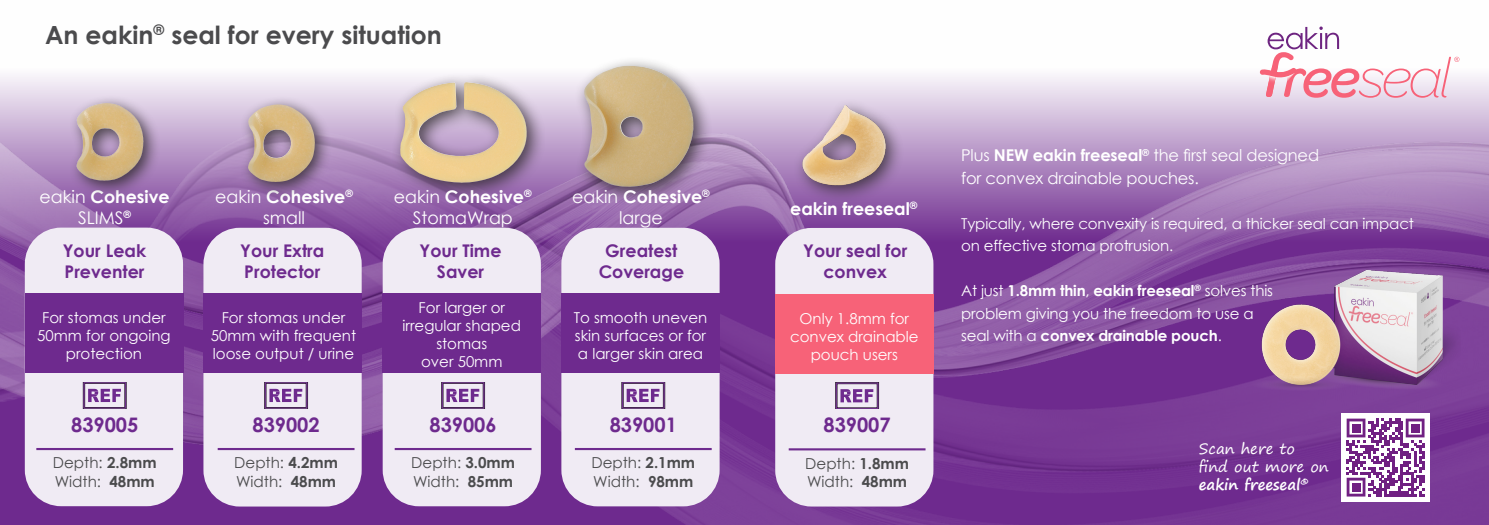
<style>
.page{position:relative;width:1489px;height:525px;background:#fff}
.page>*{position:absolute;margin:0;border:0;box-sizing:border-box;transform-origin:0 0}
.t1{font:700 25px "Century Gothic";color:#4b4b4d}
.t2{font:700 20px "Century Gothic";color:#6e2a8e}
.t3{font:700 17.38px/20.9px "Century Gothic";color:#6e2a8e}
.t4{font:700 17.38px "Century Gothic";color:#fff}
.t5{font:17.38px "Century Gothic";color:#fff}
.t6{font:16.25px "Century Gothic";letter-spacing:-.01em;color:#fff}
.t7{font:15.12px "Century Gothic";color:#4b4b4d}
.t8{font:15px/18px "Century Gothic";color:#fff;text-align:center}
.t9{font:700 15px "Century Gothic";letter-spacing:-.01em;color:#fff}
.t10{font:15px "Segoe Print";color:#fff}
.t11{font:700 15px "Segoe Print";color:#fff}
.s1{font-weight:400}
.s2{font-weight:700}
</style>
<div class="page">
<img style="left:0;top:58px;width:1488px;height:466px">
<div style="left:69px;top:94px;width:91px;height:103px;background:#231f20;opacity:.75"></div>
<img style="left:76px;top:103px;width:67px;height:77px">
<div style="left:390px;top:72px;width:156px;height:130px;background:#231f20;opacity:.75"></div>
<img style="left:400px;top:82px;width:128px;height:101px">
<div style="left:574px;top:56px;width:138px;height:150px;background:#231f20;opacity:.75"></div>
<img style="left:584px;top:66px;width:109px;height:120px">
<div style="left:25px;top:227px;width:158px;height:279px;background:#f0ebf4;border-radius:36px"></div>
<svg style="left:82px;top:382px;width:45px;height:26px"></svg>
<hr style="left:36px;top:447px;width:137px;height:3px;background:#6e2a8e">
<div style="left:25px;top:293px;width:159px;height:80px;background:#6e2a8e"></div>
<div style="left:203px;top:228px;width:158px;height:278px;background:#f0ebf4;border-radius:36px"></div>
<svg style="left:264px;top:382px;width:44px;height:26px"></svg>
<hr style="left:218px;top:447px;width:136px;height:3px;background:#6e2a8e">
<div style="left:203px;top:293px;width:158px;height:80px;background:#6e2a8e"></div>
<div style="left:382px;top:227px;width:159px;height:279px;background:#f0ebf4;border-radius:36px"></div>
<svg style="left:441px;top:382px;width:45px;height:26px"></svg>
<hr style="left:394px;top:447px;width:137px;height:3px;background:#6e2a8e">
<div style="left:382px;top:293px;width:159px;height:80px;background:#6e2a8e"></div>
<div style="left:561px;top:228px;width:158px;height:278px;background:#f0ebf4;border-radius:36px"></div>
<svg style="left:621px;top:382px;width:45px;height:26px"></svg>
<hr style="left:575px;top:447px;width:136px;height:3px;background:#6e2a8e">
<div style="left:561px;top:293px;width:158px;height:80px;background:#6e2a8e"></div>
<div style="left:240px;top:96px;width:92px;height:103px;background:#231f20;opacity:.75"></div>
<img style="left:248px;top:104px;width:67px;height:78px">
<svg style="left:1259px;top:27px;width:200px;height:71px"></svg>
<div style="left:792px;top:97px;width:112px;height:106px;background:#231f20;opacity:.75"></div>
<img style="left:797px;top:103px;width:95px;height:88px">
<div style="left:775px;top:228px;width:158px;height:278px;background:#f0ebf4;border-radius:36px"></div>
<svg style="left:835px;top:382px;width:45px;height:26px"></svg>
<hr style="left:788px;top:448px;width:137px;height:2px;background:#6e2a8e">
<div style="left:775px;top:294px;width:158px;height:79px;background:#f76278"></div>
<img style="left:1243px;top:242px;width:217px;height:174px">
<div style="left:1341px;top:413px;width:88px;height:88px;background:#fff"></div>
<svg style="left:1346px;top:418px;width:78px;height:78px"></svg>
<div style="left:1351px;top:424px;width:8px;height:8px;background:#702082"></div>
<div style="left:1410px;top:424px;width:8px;height:8px;background:#702082"></div>
<div style="left:1351px;top:483px;width:8px;height:8px;background:#702082"></div>
<p class="t1" style="left:45px;top:16px;width:398px">An eakin<sup>®</sup> seal for every situation</p>
<p class="t4" style="left:40px;top:183px;width:132px"><span class="s1">eakin</span> Cohesive</p>
<p class="t5" style="left:78px;top:205px;width:54px">SLIMS<sup>®</sup></p>
<p class="t3" style="left:63px;top:239px;width:85px">Your Leak<br>Preventer</p>
<p class="t8" style="left:37px;top:308px;width:135px">For stomas under<br>50mm for ongoing protection</p>
<p class="t4" style="left:215px;top:183px;width:139px"><span class="s1">eakin</span> Cohesive<sup>®</sup></p>
<p class="t5" style="left:263px;top:205px;width:44px">small</p>
<p class="t3" style="left:240px;top:239px;width:86px">Your Extra</p>
<p class="t3" style="left:244px;top:260px;width:78px">Protector</p>
<p class="t8" style="left:211px;top:308px;width:147px">For stomas under<br>50mm with frequent loose output / urine</p>
<p class="t4" style="left:394px;top:183px;width:139px"><span class="s1">eakin</span> Cohesive<sup>®</sup></p>
<p class="t5" style="left:413px;top:205px;width:102px">StomaWrap</p>
<p class="t3" style="left:419px;top:239px;width:83px">Your Time</p>
<p class="t3" style="left:437px;top:260px;width:49px">Saver</p>
<p class="t8" style="left:402px;top:298px;width:120px">For larger or irregular shaped stomas</p>
<p class="t8" style="left:421px;top:352px;width:83px">over 50mm</p>
<p class="t4" style="left:572px;top:183px;width:139px"><span class="s1">eakin</span> Cohesive<sup>®</sup></p>
<p class="t5" style="left:619px;top:205px;width:45px">large</p>
<p class="t3" style="left:605px;top:239px;width:74px">Greatest</p>
<p class="t3" style="left:598px;top:260px;width:87px">Coverage</p>
<p class="t8" style="left:573px;top:308px;width:135px;text-align:justify">To smooth uneven skin surfaces or for a larger skin area</p>
<p class="t4" style="left:790px;top:196px;width:129px">eakin freeseal<sup>®</sup></p>
<p class="t3" style="left:803px;top:239px;width:105px">Your seal for</p>
<p class="t3" style="left:823px;top:260px;width:65px">convex</p>
<p class="t8" style="left:799px;top:309px;width:111px">Only 1.8mm for</p>
<p class="t8" style="left:790px;top:327px;width:130px">convex drainable</p>
<p class="t8" style="left:810px;top:345px;width:89px">pouch users</p>
<p class="t6" style="left:961px;top:144px;width:359px">Plus <span class="s2">NEW eakin freeseal</span><sup>®</sup> the first seal designed</p>
<p class="t6" style="left:961px;top:166px;width:239px">for convex drainable pouches.</p>
<p class="t8" style="left:961px;top:212px;width:454px;line-height:22.5px;text-align:left">Typically, where convexity is required, a thicker seal can impact on effective stoma protrusion.</p>
<p class="t9" style="left:961px;top:279px;width:313px"><span class="s1">At just</span> 1.8mm thin<span class="s1">,</span> eakin freeseal<sup>®</sup> <span class="s1">solves this</span></p>
<p class="t8" style="left:961px;top:304px;width:294px">problem giving you the freedom to use a</p>
<p class="t9" style="left:961px;top:324px;width:262px"><span class="s1">seal with a</span> convex drainable pouch<span class="s1">.</span></p>
<p class="t2" style="left:71px;top:409px;width:69px">839005</p>
<p class="t2" style="left:252px;top:409px;width:69px">839002</p>
<p class="t2" style="left:429px;top:409px;width:69px">839006</p>
<p class="t2" style="left:609px;top:409px;width:69px">839001</p>
<p class="t2" style="left:823px;top:409px;width:69px">839007</p>
<p class="t7" style="left:53px;top:452px;width:105px">Depth: <span class="s2">2.8mm</span></p>
<p class="t7" style="left:55px;top:470px;width:102px">Width: <span class="s2">48mm</span></p>
<p class="t7" style="left:234px;top:452px;width:105px">Depth: <span class="s2">4.2mm</span></p>
<p class="t7" style="left:236px;top:470px;width:102px">Width: <span class="s2">48mm</span></p>
<p class="t7" style="left:411px;top:452px;width:105px">Depth: <span class="s2">3.0mm</span></p>
<p class="t7" style="left:413px;top:470px;width:102px">Width: <span class="s2">85mm</span></p>
<p class="t7" style="left:591px;top:452px;width:105px">Depth: <span class="s2">2.1mm</span></p>
<p class="t7" style="left:593px;top:470px;width:102px">Width: <span class="s2">98mm</span></p>
<p class="t7" style="left:805px;top:452px;width:105px">Depth: <span class="s2">1.8mm</span></p>
<p class="t7" style="left:807px;top:470px;width:102px">Width: <span class="s2">48mm</span></p>
<p class="t10" style="left:1198px;top:435px;width:98px">Scan here to</p>
<p class="t10" style="left:1198px;top:453px;width:131px">find out more on</p>
<p class="t11" style="left:1198px;top:470px;width:111px">eakin freeseal<sup>®</sup></p>
</div>
